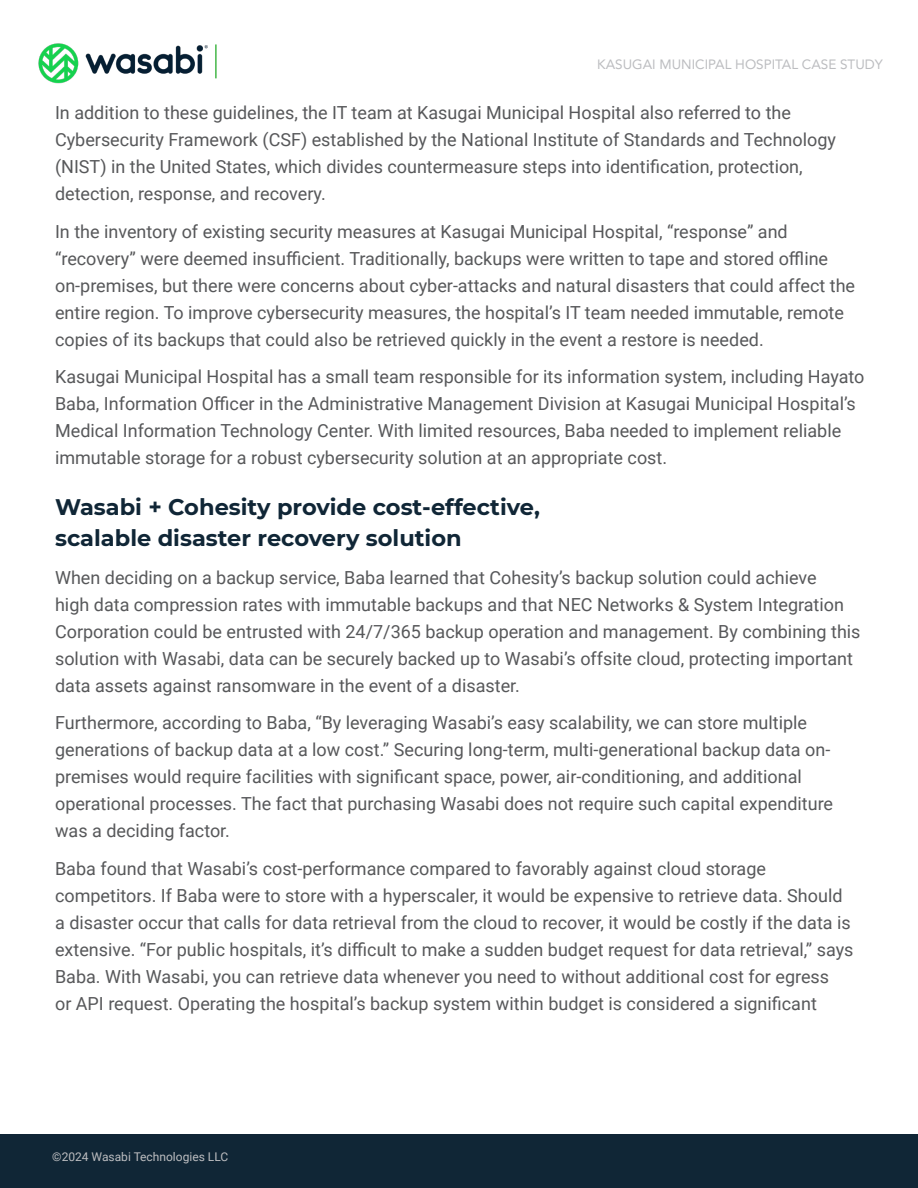
<style>
.page{position:relative;width:918px;height:1188px;background:#fff}
.page>*{position:absolute;margin:0;border:0;box-sizing:border-box;transform-origin:0 0}
.Heading1{font:700 22.5px/31.5px "Montserrat";color:#102636}
.Body_Text_Default{font:18px/27px "Roboto";color:#57585a}
.Running_Header{font:13.5px "Avenir";color:#bcbdc0}
.t1{font:12px "Roboto";color:#bcbdc0}
</style>
<div class="page">
<div style="left:0;top:1134px;width:918px;height:54px;background:#102636"></div>
<img style="left:38px;top:43px;width:170px;height:41px">
<hr style="left:215px;top:44px;width:2px;height:34px;background:#45b749">
<p class="Running_Header" style="left:597px;top:54px;width:287px">KASUGAI MUNICIPAL HOSPITAL CASE STUDY</p>
<p class="Body_Text_Default" style="left:55px;top:99px;width:782px">In addition to these guidelines, the IT team at Kasugai Municipal Hospital also referred to the Cybersecurity Framework (CSF) established by the National Institute of Standards and Technology (NIST) in the United States, which divides countermeasure steps into identification, protection, detection, response, and recovery.</p>
<p class="Body_Text_Default" style="left:55px;top:217px;width:802px">In the inventory of existing security measures at Kasugai Municipal Hospital, “response” and “recovery” were deemed insufficient. Traditionally, backups were written to tape and stored offline on-premises, but there were concerns about cyber-attacks and natural disasters that could affect the entire region. To improve cybersecurity measures, the hospital’s IT team needed immutable, remote copies of its backups that could also be retrieved quickly in the event a restore is needed.</p>
<p class="Body_Text_Default" style="left:55px;top:363px;width:811px">Kasugai Municipal Hospital has a small team responsible for its information system, including Hayato Baba, Information Officer in the Administrative Management Division at Kasugai Municipal Hospital’s Medical Information Technology Center. With limited resources, Baba needed to implement reliable immutable storage for a robust cybersecurity solution at an appropriate cost.</p>
<p class="Heading1" style="left:55px;top:490px;width:486px">Wasabi + Cohesity provide cost-effective, scalable disaster recovery solution</p>
<p class="Body_Text_Default" style="left:55px;top:563px;width:807px">When deciding on a backup service, Baba learned that Cohesity’s backup solution could achieve<br>high data compression rates with immutable backups and that NEC Networks &amp; System Integration Corporation could be entrusted with 24/7/365 backup operation and management. By combining this solution with Wasabi, data can be securely backed up to Wasabi’s offsite cloud, protecting important data assets against ransomware in the event of a disaster.</p>
<p class="Body_Text_Default" style="left:55px;top:709px;width:780px">Furthermore, according to Baba, “By leveraging Wasabi’s easy scalability, we can store multiple generations of backup data at a low cost.” Securing long-term, multi-generational backup data on&shy;premises would require facilities with significant space, power, air-conditioning, and additional operational processes. The fact that purchasing Wasabi does not require such capital expenditure was a deciding factor.</p>
<p class="Body_Text_Default" style="left:55px;top:854px;width:800px">Baba found that Wasabi’s cost-performance compared to favorably against cloud storage competitors. If Baba were to store with a hyperscaler, it would be expensive to retrieve data. Should a disaster occur that calls for data retrieval from the cloud to recover, it would be costly if the data is extensive. “For public hospitals, it’s difficult to make a sudden budget request for data retrieval,” says Baba. With Wasabi, you can retrieve data whenever you need to without additional cost for egress<br>or API request. Operating the hospital’s backup system within budget is considered a significant</p>
<p class="t1" style="left:52px;top:1148px;width:177px">©2024 Wasabi Technologies LLC</p>
</div>
